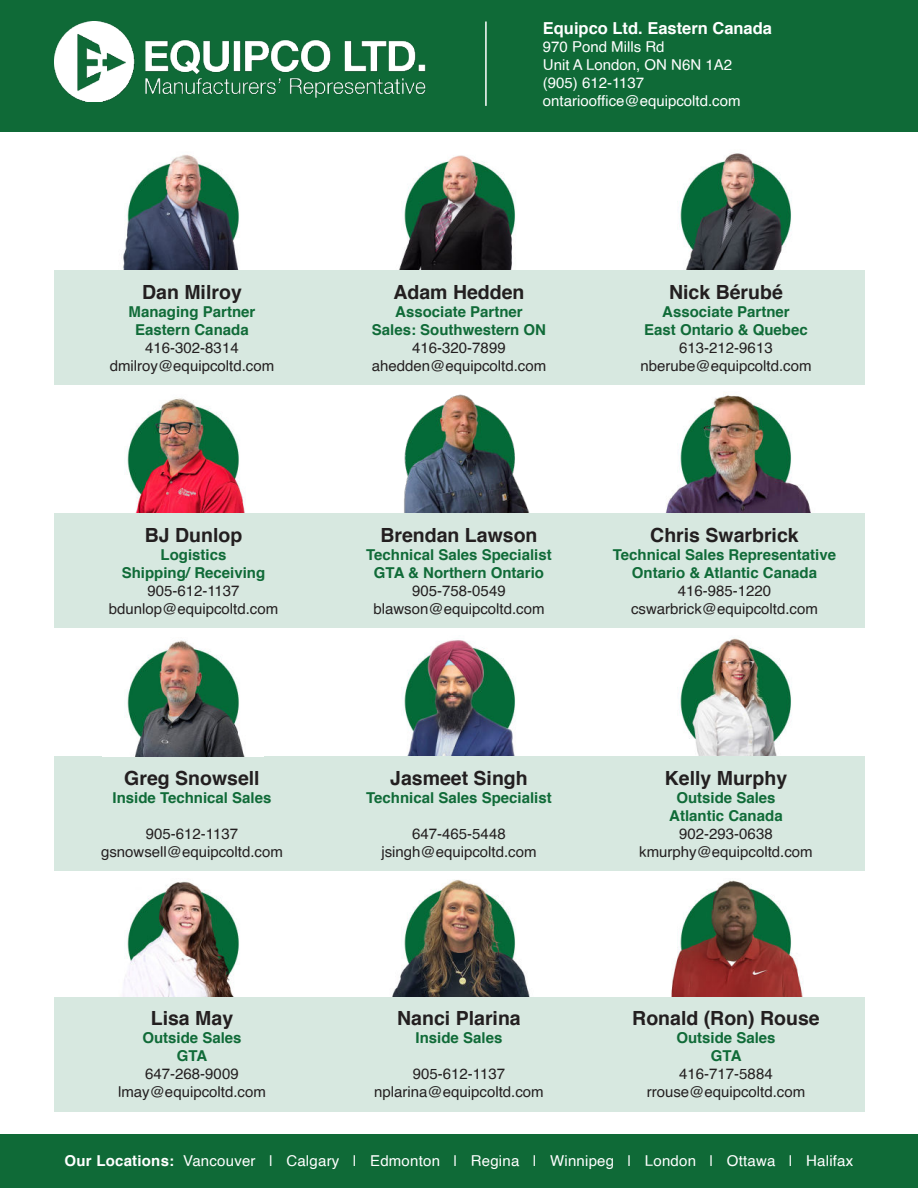
<style>
.page{position:relative;width:918px;height:1188px;background:#fff}
.page>*{position:absolute;margin:0;border:0;box-sizing:border-box;transform-origin:0 0}
.t1{font:700 19.5px "Helvetica";color:#231f20}
.t2{font:700 16.5px "Helvetica";color:#fff}
.t3{font:15px/18px "Helvetica";color:#231f20;text-align:center}
.t4{font:700 15px/18px "Helvetica";color:#106b38;text-align:center}
.t5{font:15px/18px "Helvetica";color:#fff}
.s1{font-weight:700}
</style>
<div class="page">
<div style="left:0;top:0;width:918px;height:132px;background:#0f6a37"></div>
<img style="left:54px;top:22px;width:372px;height:80px">
<hr style="left:485px;top:22px;width:2px;height:84px;background:#fff">
<div style="left:0;top:1134px;width:918px;height:54px;background:#0f6a37"></div>
<img style="left:102px;top:155px;width:162px;height:116px">
<img style="left:378px;top:155px;width:162px;height:116px">
<img style="left:654px;top:153px;width:162px;height:118px">
<img style="left:102px;top:398px;width:162px;height:116px">
<img style="left:404px;top:394px;width:126px;height:119px">
<img style="left:665px;top:395px;width:146px;height:118px">
<img style="left:671px;top:880px;width:132px;height:117px">
<img style="left:392px;top:880px;width:138px;height:117px">
<img style="left:378px;top:640px;width:162px;height:117px">
<img style="left:654px;top:638px;width:162px;height:119px">
<img style="left:123px;top:881px;width:116px;height:116px">
<div style="left:54px;top:271px;width:810px;height:114px;background:#d7e8e0"></div>
<div style="left:54px;top:514px;width:810px;height:114px;background:#d7e8e0"></div>
<div style="left:54px;top:757px;width:810px;height:114px;background:#d7e8e0"></div>
<img style="left:127px;top:640px;width:118px;height:117px">
<div style="left:54px;top:997px;width:810px;height:114px;background:#d7e8e0"></div>
<h1 class="t1" style="left:142px;top:284px;width:101px">Dan Milroy</h1>
<p class="t4" style="left:129px;top:304px;width:128px">Managing Partner<br>Eastern Canada</p>
<p class="t3" style="left:110px;top:340px;width:166px">416-302-8314 dmilroy@equipcoltd.com</p>
<h1 class="t1" style="left:145px;top:527px;width:99px">BJ Dunlop</h1>
<p class="t4" style="left:122px;top:547px;width:145px">Logistics<br>Shipping/ Receiving</p>
<p class="t3" style="left:109px;top:583px;width:171px">905-612-1137 bdunlop@equipcoltd.com</p>
<h1 class="t1" style="left:124px;top:770px;width:137px">Greg Snowsell</h1>
<p class="t4" style="left:113px;top:790px;width:160px">Inside Technical Sales</p>
<p class="t3" style="left:101px;top:826px;width:183px">905-612-1137 gsnowsell@equipcoltd.com</p>
<h1 class="t1" style="left:151px;top:1011px;width:84px">Lisa May</h1>
<p class="t4" style="left:142px;top:1030px;width:101px">Outside Sales<br>GTA</p>
<p class="t3" style="left:118px;top:1066px;width:149px">647-268-9009 lmay@equipcoltd.com</p>
<p class="t2" style="left:543px;top:22px;width:231px">Equipco Ltd. Eastern Canada</p>
<p class="t5" style="left:543px;top:39px;width:199px">970 Pond Mills Rd<br>Unit A London, ON N6N 1A2 (905) 612-1137 ontariooffice@equipcoltd.com</p>
<h1 class="t1" style="left:393px;top:284px;width:133px">Adam Hedden</h1>
<p class="t4" style="left:372px;top:304px;width:176px">Associate Partner<br>Sales: Southwestern ON</p>
<p class="t3" style="left:372px;top:340px;width:176px">416-320-7899 ahedden@equipcoltd.com</p>
<h1 class="t1" style="left:380px;top:527px;width:159px">Brendan Lawson</h1>
<p class="t4" style="left:366px;top:547px;width:187px">Technical Sales Specialist<br>GTA &amp; Northern Ontario</p>
<p class="t3" style="left:373px;top:583px;width:173px">905-758-0549 blawson@equipcoltd.com</p>
<h1 class="t1" style="left:390px;top:770px;width:139px">Jasmeet Singh</h1>
<p class="t4" style="left:366px;top:790px;width:187px">Technical Sales Specialist</p>
<p class="t3" style="left:381px;top:826px;width:157px">647-465-5448 jsingh@equipcoltd.com</p>
<h1 class="t1" style="left:397px;top:1011px;width:125px">Nanci Plarina</h1>
<p class="t4" style="left:416px;top:1030px;width:88px">Inside Sales</p>
<p class="t3" style="left:374px;top:1066px;width:171px">905-612-1137 nplarina@equipcoltd.com</p>
<h1 class="t1" style="left:669px;top:284px;width:115px">Nick Bérubé</h1>
<p class="t4" style="left:644px;top:304px;width:165px">Associate Partner<br>East Ontario &amp; Quebec</p>
<p class="t3" style="left:640px;top:340px;width:173px">613-212-9613 nberube@equipcoltd.com</p>
<h1 class="t1" style="left:650px;top:527px;width:150px">Chris Swarbrick</h1>
<p class="t4" style="left:613px;top:547px;width:225px">Technical Sales Representative<br>Ontario &amp; Atlantic Canada</p>
<p class="t3" style="left:631px;top:583px;width:188px">416-985-1220 cswarbrick@equipcoltd.com</p>
<h1 class="t1" style="left:665px;top:770px;width:124px">Kelly Murphy</h1>
<p class="t4" style="left:669px;top:790px;width:115px">Outside Sales<br>Atlantic Canada</p>
<p class="t3" style="left:639px;top:826px;width:175px">902-293-0638 kmurphy@equipcoltd.com</p>
<h1 class="t1" style="left:632px;top:1011px;width:189px">Ronald (Ron) Rouse</h1>
<p class="t4" style="left:676px;top:1030px;width:101px">Outside Sales<br>GTA</p>
<p class="t3" style="left:647px;top:1066px;width:160px">416-717-5884 rrouse@equipcoltd.com</p>
<p class="t5" style="left:65px;top:1152px;width:790px"><span class="s1">Our Locations:</span> Vancouver | Calgary | Edmonton | Regina | Winnipeg | London | Ottawa | Halifax</p>
</div>
